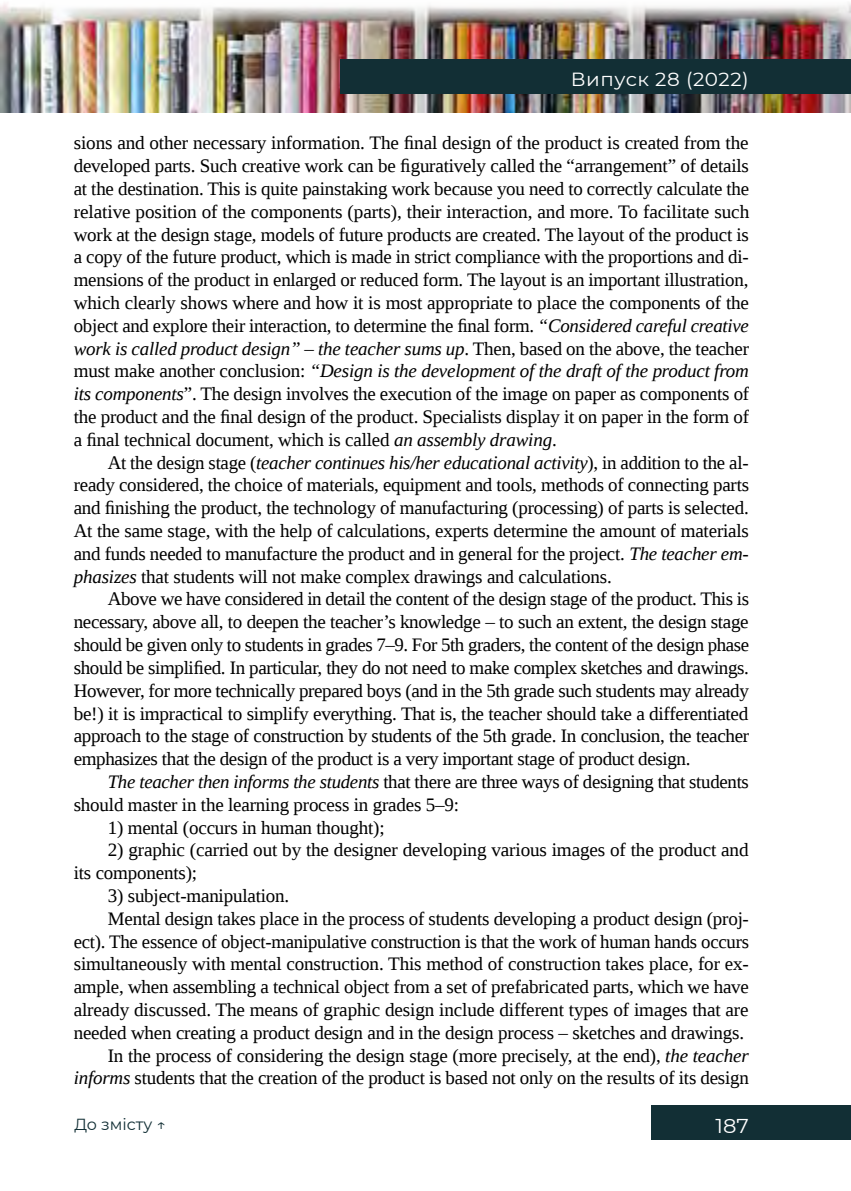
<style>
.page{position:relative;width:851px;height:1191px;background:#fff}
.page>*{position:absolute;margin:0;border:0;box-sizing:border-box;transform-origin:0 0}
.t1{font:20px "Montserrat";color:#fff;scale:1.05 1}
.t2{font:19px/22.8px "Liberation Serif";letter-spacing:-.01em;color:#000;text-align:justify}
.t3{font:19px "Montserrat";letter-spacing:.025em;color:#fff;scale:1.05 1}
.t4{font:16px "Montserrat";color:#122f35}
.s1{font-style:italic}
</style>
<div class="page">
<img style="left:0;top:3px;width:850px;height:110px">
<div style="left:340px;top:60px;width:510px;height:34px;background:#122f35"></div>
<div style="left:651px;top:1106px;width:199px;height:34px;background:#122f35"></div>
<p class="t3" style="left:570px;top:66px;width:171px">Випуск 28 (2022)</p>
<p class="t2" style="left:74px;top:131px;width:677px">sions and other necessary information. The final design of the product is created from the developed parts. Such creative work can be figuratively called the “arrangement” of details at the destination. This is quite painstaking work because you need to correctly calculate the relative position of the components (parts), their interaction, and more. To facilitate such work at the design stage, models of future products are created. The layout of the product is a copy of the future product, which is made in strict compliance with the proportions and di&shy;mensions of the product in enlarged or reduced form. The layout is an important illustration, which clearly shows where and how it is most appropriate to place the components of the object and explore their interaction, to determine the final form. <span class="s1">“Considered careful creative work is called product design” – the teacher sums up</span>. Then, based on the above, the teacher must make another conclusion: <span class="s1">“Design is the development of the draft of the product from its components</span>”. The design involves the execution of the image on paper as components of the product and the final design of the product. Specialists display it on paper in the form of a final technical document, which is called <span class="s1">an assembly drawing</span>.</p>
<p class="t2" style="left:74px;top:451px;width:676px;text-indent:34px">At the design stage (<span class="s1">teacher continues his/her educational activity</span>), in addition to the al&shy;ready considered, the choice of materials, equipment and tools, methods of connecting parts and finishing the product, the technology of manufacturing (processing) of parts is selected.<br>At the same stage, with the help of calculations, experts determine the amount of materials and funds needed to manufacture the product and in general for the project. <span class="s1">The teacher em&shy;phasizes</span> that students will not make complex drawings and calculations.</p>
<p class="t2" style="left:74px;top:587px;width:677px;text-indent:34px">Above we have considered in detail the content of the design stage of the product. This is necessary, above all, to deepen the teacher’s knowledge – to such an extent, the design stage should be given only to students in grades 7–9. For 5th graders, the content of the design phase should be simplified. In particular, they do not need to make complex sketches and drawings.<br>However, for more technically prepared boys (and in the 5th grade such students may already be!) it is impractical to simplify everything. That is, the teacher should take a differentiated approach to the stage of construction by students of the 5th grade. In conclusion, the teacher emphasizes that the design of the product is a very important stage of product design.</p>
<p class="t2" style="left:74px;top:770px;width:676px;text-indent:34px"><span class="s1">The teacher then informs the students</span> that there are three ways of designing that students should master in the learning process in grades 5–9:</p>
<p class="t2" style="left:108px;top:815px;width:278px">1) mental (occurs in human thought);</p>
<p class="t2" style="left:74px;top:838px;width:676px;text-indent:34px">2) graphic (carried out by the designer developing various images of the product and its components);</p>
<p class="t2" style="left:108px;top:884px;width:183px">3) subject-manipulation.</p>
<p class="t2" style="left:108px;top:907px;width:642px">Mental design takes place in the process of students developing a product design (proj-</p>
<p class="t2" style="left:74px;top:929px;width:676px">ect). The essence of object-manipulative construction is that the work of human hands occurs</p>
<p class="t2" style="left:74px;top:952px;width:676px">simultaneously with mental construction. This method of construction takes place, for ex-</p>
<p class="t2" style="left:74px;top:975px;width:676px">ample, when assembling a technical object from a set of prefabricated parts, which we have</p>
<p class="t2" style="left:74px;top:998px;width:676px">already discussed. The means of graphic design include different types of images that are</p>
<p class="t2" style="left:74px;top:1021px;width:671px">needed when creating a product design and in the design process – sketches and drawings.</p>
<p class="t2" style="left:108px;top:1043px;width:642px">In the process of considering the design stage (more precisely, at the end), <span class="s1">the teacher</span></p>
<p class="t2" style="left:74px;top:1066px;width:676px"><span class="s1">informs</span> students that the creation of the product is based not only on the results of its design</p>
<p class="t4" style="left:74px;top:1113px;width:93px">До змісту ↑</p>
<p class="t1" style="left:715px;top:1111px;width:33px">187</p>
</div>
